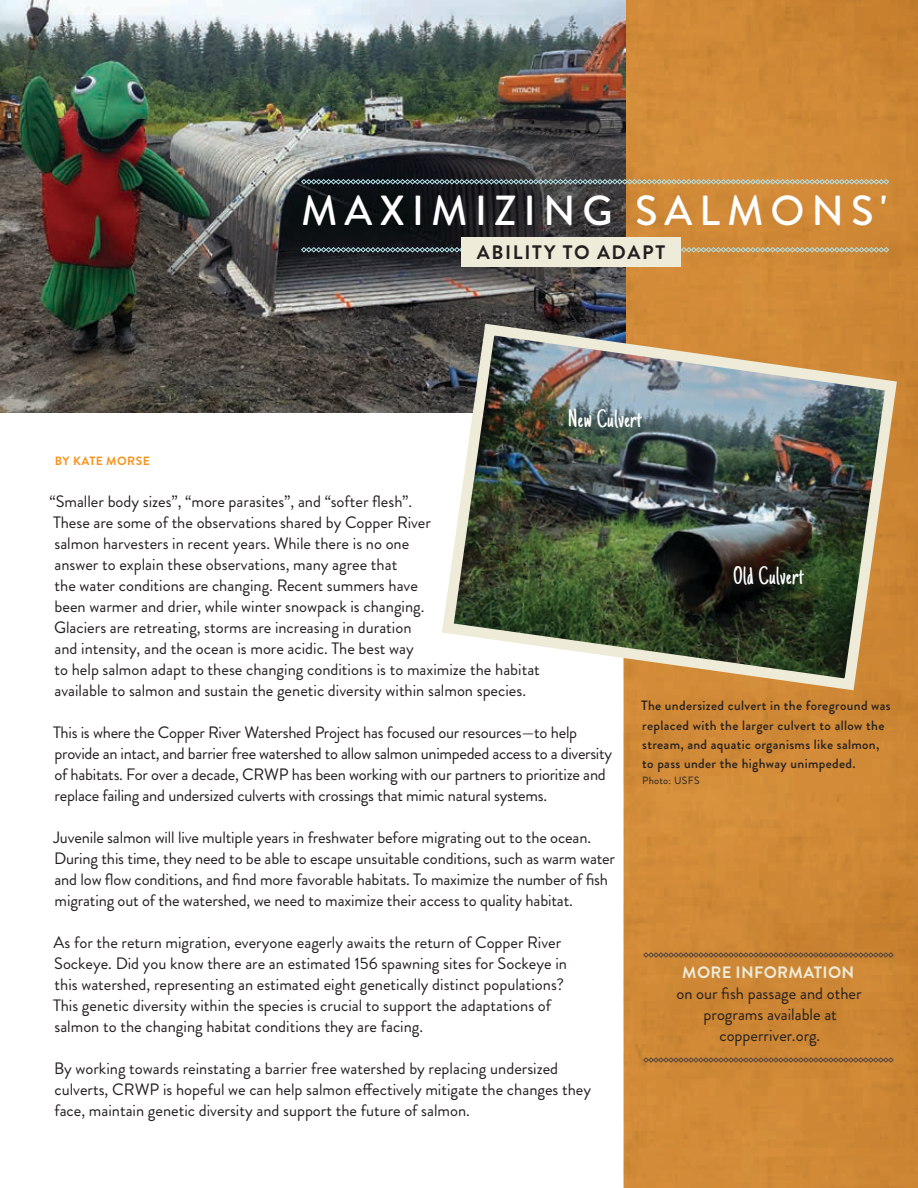
<style>
.page{position:relative;width:918px;height:1188px;background:#fff}
.page>*{position:absolute;margin:0;border:0;box-sizing:border-box;transform-origin:0 0}
.t1{font:500 42px "Brandon Grotesque";letter-spacing:.165em;color:#fff}
.t2{font:25.5px "Just Another Hand";letter-spacing:.02em;color:#fff}
.t3{font:700 19.5px "Brandon Grotesque";letter-spacing:.085em;color:#231f20}
.t4{font:16.5px/21px "Brandon Grotesque";color:#231f20}
.t5{font:700 16.5px "Brandon Grotesque";letter-spacing:.02em;color:#eeebd8}
.t6{font:500 13.5px/19.2px "Brandon Grotesque";letter-spacing:.025em;color:#231f20}
.t7{font:700 12px "Brandon Grotesque";letter-spacing:.04em;color:#f7941d}
.t8{font:10.5px "Brandon Grotesque";letter-spacing:.025em;color:#231f20}
</style>
<div class="page">
<div style="left:624px;top:0;width:294px;height:1188px;background:#cf8937"></div>
<img style="left:0;top:0;width:625px;height:413px">
<img style="left:436px;top:318px;width:467px;height:378px">
<svg style="left:643px;top:952px;width:251px;height:6px"></svg>
<svg style="left:643px;top:1057px;width:251px;height:6px"></svg>
<svg style="left:301px;top:179px;width:588px;height:5px;background:#8e9586"></svg>
<svg style="left:301px;top:247px;width:588px;height:6px"></svg>
<div style="left:461px;top:238px;width:219px;height:29px;background:#eeebd8"></div>
<h1 class="t1" style="left:301px;top:182px;width:587px">MAXIMIZING SALMONS'</h1>
<p class="t3" style="left:477px;top:239px;width:190px">ABILITY TO ADAPT</p>
<h2 class="t2" style="left:568px;top:404px;width:76px">New Culvert</h2>
<p class="t7" style="left:55px;top:453px;width:97px">BY KATE MORSE</p>
<p class="t4" style="left:49px;top:491px;width:492px">“Smaller body sizes”, “more parasites”, and “softer flesh”.<br>These are some of the observations shared by Copper River<br>salmon harvesters in recent years. While there is no one<br>answer to explain these observations, many agree that<br>the water conditions are changing. Recent summers have<br>been warmer and drier, while winter snowpack is changing.<br>Glaciers are retreating, storms are increasing in duration<br>and intensity, and the ocean is more acidic. The best way<br>to help salmon adapt to these changing conditions is to maximize the habitat available to salmon and sustain the genetic diversity within salmon species.</p>
<p class="t4" style="left:53px;top:722px;width:561px">This is where the Copper River Watershed Project has focused our resources—to help provide an intact, and barrier free watershed to allow salmon unimpeded access to a diversity of habitats. For over a decade, CRWP has been working with our partners to prioritize and replace failing and undersized culverts with crossings that mimic natural systems.</p>
<p class="t4" style="left:53px;top:827px;width:563px">Juvenile salmon will live multiple years in freshwater before migrating out to the ocean.<br>During this time, they need to be able to escape unsuitable conditions, such as warm water and low flow conditions, and find more favorable habitats. To maximize the number of fish migrating out of the watershed, we need to maximize their access to quality habitat.</p>
<p class="t4" style="left:53px;top:932px;width:515px">As for the return migration, everyone eagerly awaits the return of Copper River Sockeye. Did you know there are an estimated 156 spawning sites for Sockeye in this watershed, representing an estimated eight genetically distinct populations?<br>This genetic diversity within the species is crucial to support the adaptations of salmon to the changing habitat conditions they are facing.</p>
<p class="t4" style="left:54px;top:1058px;width:539px">By working towards reinstating a barrier free watershed by replacing undersized culverts, CRWP is hopeful we can help salmon effectively mitigate the changes they face, maintain genetic diversity and support the future of salmon.</p>
<h2 class="t2" style="left:733px;top:561px;width:72px">Old Culvert</h2>
<p class="t6" style="left:641px;top:696px;width:251px">The undersized culvert in the foreground was replaced with the larger culvert to allow the stream, and aquatic organisms like salmon, to pass under the highway unimpeded.</p>
<p class="t8" style="left:642px;top:773px;width:59px">Photo: USFS</p>
<p class="t5" style="left:682px;top:961px;width:174px">MORE INFORMATION</p>
<p class="t4" style="left:676px;top:984px;width:187px;text-align:center">on our fish passage and other programs available at copperriver.org.</p>
</div>
